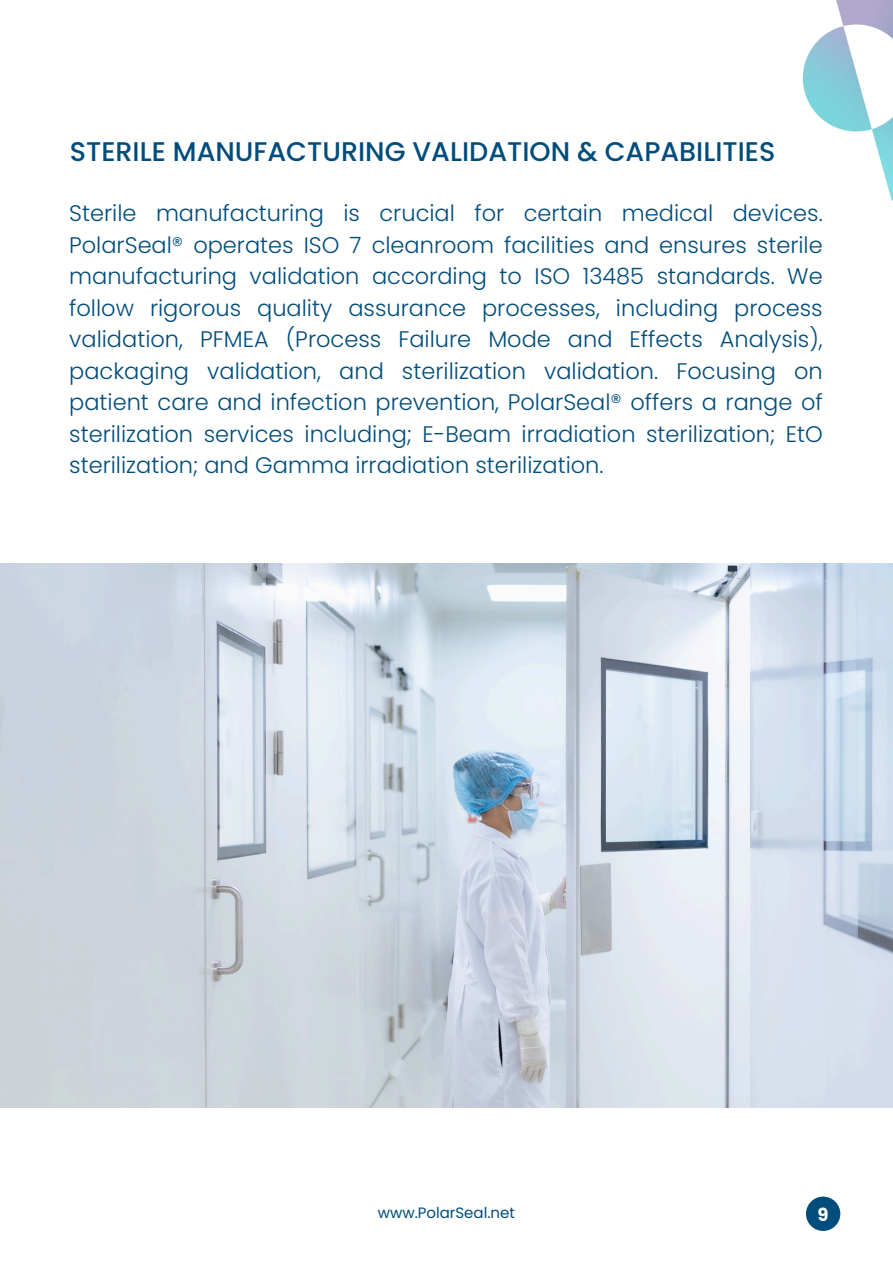
<style>
.page{position:relative;width:893px;height:1264px;background:#fff}
.page>*{position:absolute;margin:0;border:0;box-sizing:border-box;transform-origin:0 0}
.t1{font:500 27px "Poppins";color:#004c7a}
.t2{font:300 22.5px/31.5px "Poppins";color:#004c7a;text-align:justify}
.t3{font:700 18px "Poppins";color:#fff}
.t4{font:15px "Poppins";color:#004c7a}
</style>
<div class="page">
<img style="left:802px;top:0;width:90px;height:201px">
<img style="left:0;top:563px;width:892px;height:544px">
<div style="left:805px;top:1196px;width:35px;height:34px;background:#004c7a;border-radius:50%"></div>
<p class="t1" style="left:70px;top:135px;width:707px">STERILE MANUFACTURING VALIDATION &amp; CAPABILITIES</p>
<p class="t2" style="left:69px;top:198px;width:755px">Sterile manufacturing is crucial for certain medical devices.<br>PolarSeal® operates ISO 7 cleanroom facilities and ensures sterile manufacturing validation according to ISO 13485 standards. We follow rigorous quality assurance processes, including process validation, PFMEA (Process Failure Mode and Effects Analysis), packaging validation, and sterilization validation. Focusing on patient care and infection prevention, PolarSeal® offers a range of sterilization services including; E-Beam irradiation sterilization; EtO sterilization; and Gamma irradiation sterilization.</p>
<p class="t4" style="left:378px;top:1204px;width:139px">www.PolarSeal.net</p>
<p class="t3" style="left:817px;top:1204px;width:13px">9</p>
</div>
